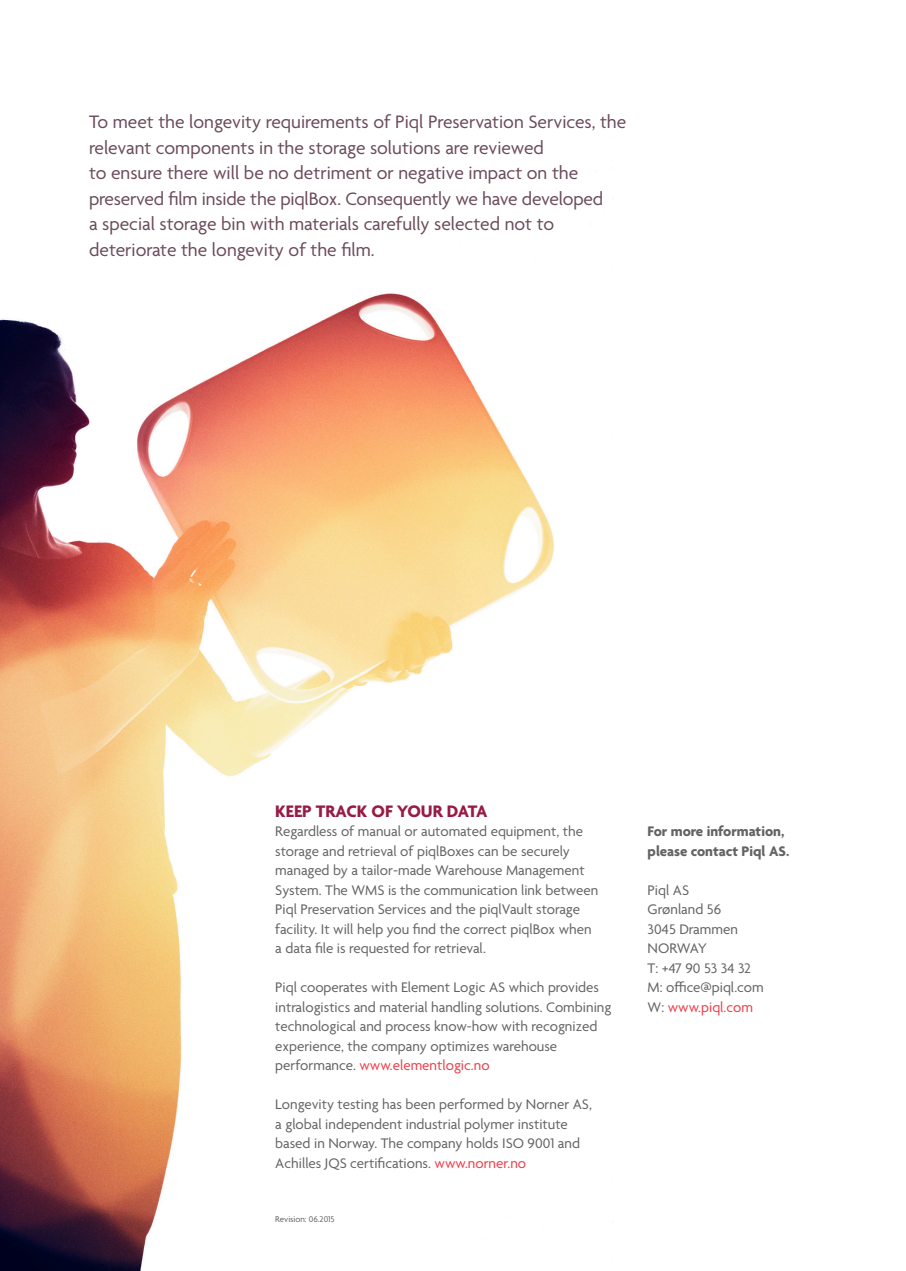
<style>
.page{position:relative;width:906px;height:1271px;background:#fff}
.page>*{position:absolute;margin:0;border:0;box-sizing:border-box;transform-origin:0 0}
.Ingress_2{font:19.5px/25.5px "Agenda";color:#6a4b5b}
.SUBHEADING{font:700 18px "Agenda";color:#971b44}
.Brødtekst{font:15px/19.5px "Agenda";color:#636366}
.Brødtekst-2{font:700 15px/19.5px "Agenda";color:#636366}
.Brødtekst-3{font:9px "Agenda";color:#636366}
.s1{color:#ee3d49}
</style>
<div class="page">
<img style="left:0;top:293px;width:554px;height:977px">
<p class="Ingress_2" style="left:89px;top:110px;width:538px">To meet the longevity requirements of Piql Preservation Services, the relevant components in the storage solutions are reviewed<br>to ensure there will be no detriment or negative impact on the preserved film inside the piqlBox. Consequently we have developed<br>a special storage bin with materials carefully selected not to deteriorate the longevity of the film.</p>
<p class="SUBHEADING" style="left:275px;top:801px;width:214px">KEEP TRACK OF YOUR DATA</p>
<p class="Brødtekst" style="left:275px;top:822px;width:324px">Regardless of manual or automated equipment, the storage and retrieval of piqlBoxes can be securely managed by a tailor-made Warehouse Management System. The WMS is the communication link between Piql Preservation Services and the piqlVault storage facility. It will help you find the correct piqlBox when a data file is requested for retrieval.</p>
<p class="Brødtekst" style="left:275px;top:978px;width:337px">Piql cooperates with Element Logic AS which provides intralogistics and material handling solutions. Combining technological and process know-how with recognized experience, the company optimizes warehouse performance. <span class="s1">www.elementlogic.no</span></p>
<p class="Brødtekst" style="left:275px;top:1095px;width:318px">Longevity testing has been performed by Norner AS, a global independent industrial polymer institute based in Norway. The company holds ISO 9001 and Achilles JQS certifications. <span class="s1">www.norner.no</span></p>
<p class="Brødtekst-3" style="left:275px;top:1214px;width:61px">Revision: 06.2015</p>
<p class="Brødtekst-2" style="left:647px;top:822px;width:143px">For more information, please contact Piql AS.</p>
<p class="Brødtekst" style="left:647px;top:881px;width:92px">Piql AS<br>Grønland 56<br>3045 Drammen<br>NORWAY</p>
<p class="Brødtekst" style="left:647px;top:959px;width:117px">T: +47 90 53 34 32<br>M: office@piql.com<br>W: <span class="s1">www.piql.com</span></p>
</div>
